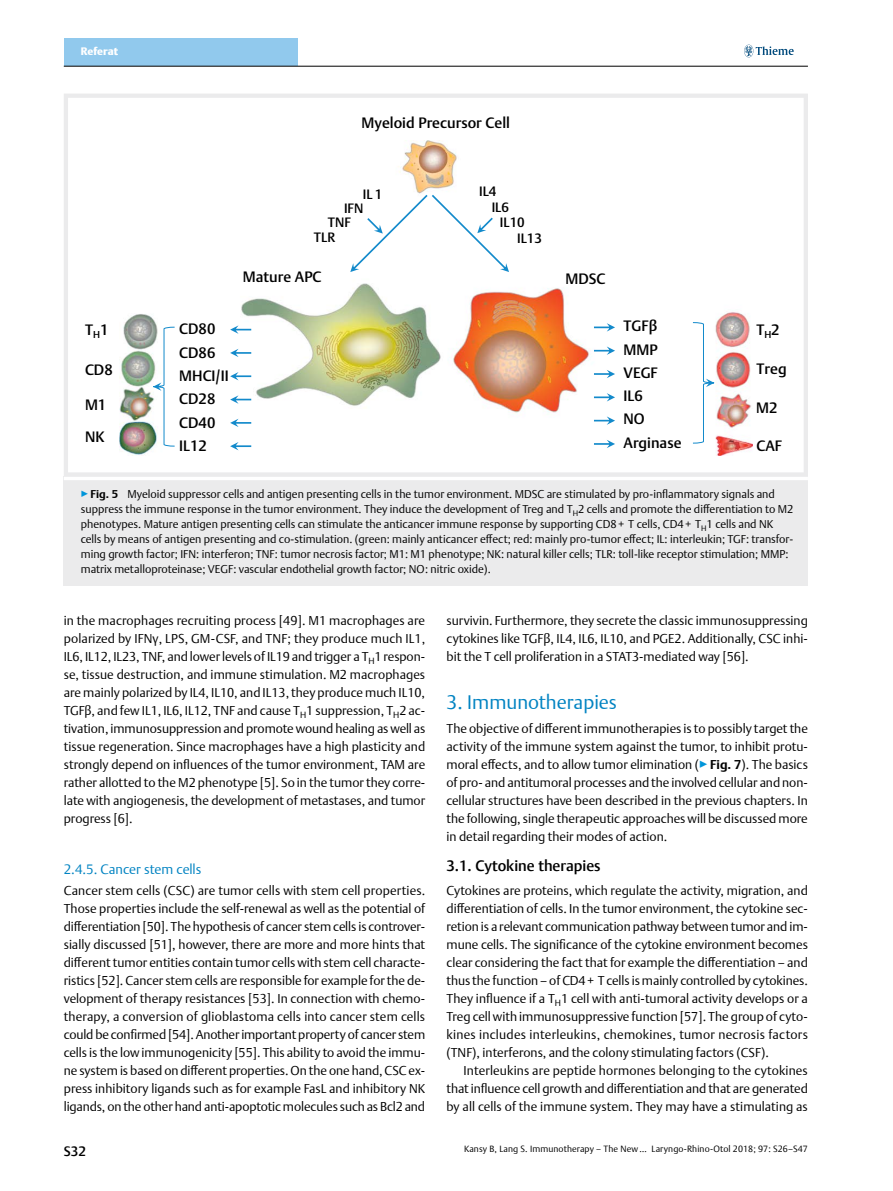
<style>
.page{position:relative;width:893px;height:1191px;background:#fff}
.page>*{position:absolute;margin:0;border:0;box-sizing:border-box;transform-origin:0 0}
.t1{font:300 19.5px "Thieme Argo 2011";color:#0083c2}
.t2{font:500 15px "Thieme Argo 2011";color:#000}
.t3{font:500 14.85px/23.2px "Thieme Argo 2011";color:#000}
.t4{font:300 13.5px "Thieme Argo 2011";color:#0083c2}
.t5{font:500 13.5px "Thieme Argo 2011";color:#000}
.t6{font:500 13.35px "Thieme Argo 2011";color:#000}
.t7{font:300 12.75px/18px "Thieme Argo 2011";color:#000;text-align:justify}
.t8{font:300 11.25px/15px "Thieme Argo 2011";color:#000}
.t9{font:900 10.8px "Thieme Argo 2011";letter-spacing:.005em;color:#fff}
.t10{font:300 9px "Thieme Argo 2011";letter-spacing:.01em;color:#000}
.s1{color:#0095da}
.s2{font-weight:700}
</style>
<div class="page">
<div style="left:64px;top:38px;width:234px;height:28px;background:#91c9ed"></div>
<svg style="left:744px;top:45px;width:50px;height:12px"></svg>
<hr style="left:64px;top:66px;width:744px;height:1px;background:#000">
<div style="left:64px;top:476px;width:744px;height:110px;background:#ebebec"></div>
<hr style="left:64px;top:477px;width:744px;height:3px;background:#fff">
<svg style="left:64px;top:94px;width:744px;height:382px"></svg>
<p class="t9" style="left:81px;top:44px;width:39px">Referat</p>
<p class="t3" style="left:362px;top:110px;width:150px">Myeloid Precursor Cell</p>
<p class="t6" style="left:363px;top:185px;width:21px">IL1</p>
<p class="t6" style="left:344px;top:199px;width:21px">IFN</p>
<p class="t6" style="left:328px;top:213px;width:25px">TNF</p>
<p class="t6" style="left:314px;top:228px;width:23px">TLR</p>
<p class="t6" style="left:479px;top:182px;width:19px">IL4</p>
<p class="t6" style="left:492px;top:198px;width:19px">IL6</p>
<p class="t6" style="left:500px;top:213px;width:26px">IL10</p>
<p class="t6" style="left:517px;top:229px;width:26px">IL13</p>
<p class="t3" style="left:243px;top:265px;width:80px">Mature APC</p>
<p class="t3" style="left:566px;top:267px;width:41px">MDSC</p>
<p class="t3" style="left:624px;top:314px;width:59px">TGFβ<br>MMP<br>VEGF<br>IL6<br>NO<br>Arginase</p>
<p class="t3" style="left:179px;top:317px;width:51px">CD80<br>CD86<br>MHCI/II<br>CD28<br>CD40<br>IL12</p>
<p class="t3" style="left:85px;top:318px;width:25px">T<sub>H</sub>1</p>
<p class="t3" style="left:756px;top:318px;width:25px">T<sub>H</sub>2</p>
<p class="t3" style="left:85px;top:358px;width:29px">CD8</p>
<p class="t3" style="left:756px;top:357px;width:32px">Treg</p>
<p class="t3" style="left:756px;top:395px;width:23px">M2</p>
<p class="t3" style="left:756px;top:434px;width:27px">CAF</p>
<p class="t3" style="left:85px;top:393px;width:23px">M1</p>
<p class="t3" style="left:85px;top:425px;width:21px">NK</p>
<p class="t8" style="left:81px;top:486px;width:714px"><span class="s1">▶</span><span class="s2">Fig. 5</span> Myeloid suppressor cells and antigen presenting cells in the tumor environment. MDSC are stimulated by pro-inflammatory signals and suppress the immune response in the tumor environment. They induce the development of Treg and T<sub>H</sub>2 cells and promote the differentiation to M2 phenotypes. Mature antigen presenting cells can stimulate the anticancer immune response by supporting CD8+ T cells, CD4+ T<sub>H</sub>1 cells and NK cells by means of antigen presenting and co-stimulation. (green: mainly anticancer effect; red: mainly pro-tumor effect; IL: interleukin; TGF: transfor&shy;ming growth factor; IFN: interferon; TNF: tumor necrosis factor; M1: M1 phenotype; NK: natural killer cells; TLR: toll-like receptor stimulation; MMP: matrix metalloproteinase; VEGF: vascular endothelial growth factor; NO: nitric oxide).</p>
<p class="t7" style="left:64px;top:611px;width:363px">in the macrophages recruiting process [49]. M1 macrophages are polarized by IFNγ, LPS, GM-CSF, and TNF; they produce much IL1, IL6, IL12, IL23, TNF, and lower levels of IL19 and trigger a T<sub>H</sub>1 respon&shy;se, tissue destruction, and immune stimulation. M2 macrophages are mainly polarized by IL4, IL10, and IL13, they produce much IL10, TGFβ, and few IL1, IL6, IL12, TNF and cause T<sub>H</sub>1 suppression, T<sub>H</sub>2 ac&shy;tivation, immunosuppression and promote wound healing as well as tissue regeneration. Since macrophages have a high plasticity and strongly depend on influences of the tumor environment, TAM are rather allotted to the M2 phenotype [5]. So in the tumor they corre&shy;late with angiogenesis, the development of metastases, and tumor progress [6].</p>
<p class="t4" style="left:64px;top:860px;width:139px">2.4.5. Cancer stem cells</p>
<p class="t7" style="left:64px;top:881px;width:363px">Cancer stem cells (CSC) are tumor cells with stem cell properties.<br>Those properties include the self-renewal as well as the potential of differentiation [50]. The hypothesis of cancer stem cells is controver&shy;sially discussed [51], however, there are more and more hints that different tumor entities contain tumor cells with stem cell characte&shy;ristics [52]. Cancer stem cells are responsible for example for the de&shy;velopment of therapy resistances [53]. In connection with chemo&shy;therapy, a conversion of glioblastoma cells into cancer stem cells could be confirmed [54]. Another important property of cancer stem cells is the low immunogenicity [55]. This ability to avoid the immu&shy;ne system is based on different properties. On the one hand, CSC ex&shy;press inhibitory ligands such as for example FasL and inhibitory NK ligands, on the other hand anti-apoptotic molecules such as Bcl2 and</p>
<p class="t5" style="left:64px;top:1142px;width:24px">S32</p>
<p class="t7" style="left:446px;top:611px;width:363px">survivin. Furthermore, they secrete the classic immunosuppressing cytokines like TGFβ, IL4, IL6, IL10, and PGE2. Additionally, CSC inhi&shy;bit the T cell proliferation in a STAT3-mediated way [56].</p>
<h1 class="t1" style="left:446px;top:689px;width:172px">3. Immunotherapies</h1>
<p class="t7" style="left:446px;top:719px;width:363px">The objective of different immunotherapies is to possibly target the activity of the immune system against the tumor, to inhibit protu&shy;moral effects, and to allow tumor elimination (<span class="s1">▶</span><span class="s2">Fig. 7</span>). The basics of pro- and antitumoral processes and the involved cellular and non&shy;cellular structures have been described in the previous chapters. In the following, single therapeutic approaches will be discussed more in detail regarding their modes of action.</p>
<p class="t2" style="left:446px;top:856px;width:156px">3.1. Cytokine therapies</p>
<p class="t7" style="left:446px;top:881px;width:363px">Cytokines are proteins, which regulate the activity, migration, and differentiation of cells. In the tumor environment, the cytokine sec&shy;retion is a relevant communication pathway between tumor and im&shy;mune cells. The significance of the cytokine environment becomes clear considering the fact that for example the differentiation – and thus the function – of CD4+ T cells is mainly controlled by cytokines.<br>They influence if a T<sub>H</sub>1 cell with anti-tumoral activity develops or a Treg cell with immunosuppressive function [57]. The group of cyto&shy;kines includes interleukins, chemokines, tumor necrosis factors (TNF), interferons, and the colony stimulating factors (CSF).</p>
<p class="t7" style="left:446px;top:1061px;width:363px;text-indent:17px">Interleukins are peptide hormones belonging to the cytokines that influence cell growth and differentiation and that are generated by all cells of the immune system. They may have a stimulating as</p>
<p class="t10" style="left:464px;top:1143px;width:345px">Kansy B, Lang S. Immunotherapy – The New … Laryngo-Rhino-Otol 2018; 97: S26–S47</p>
</div>
